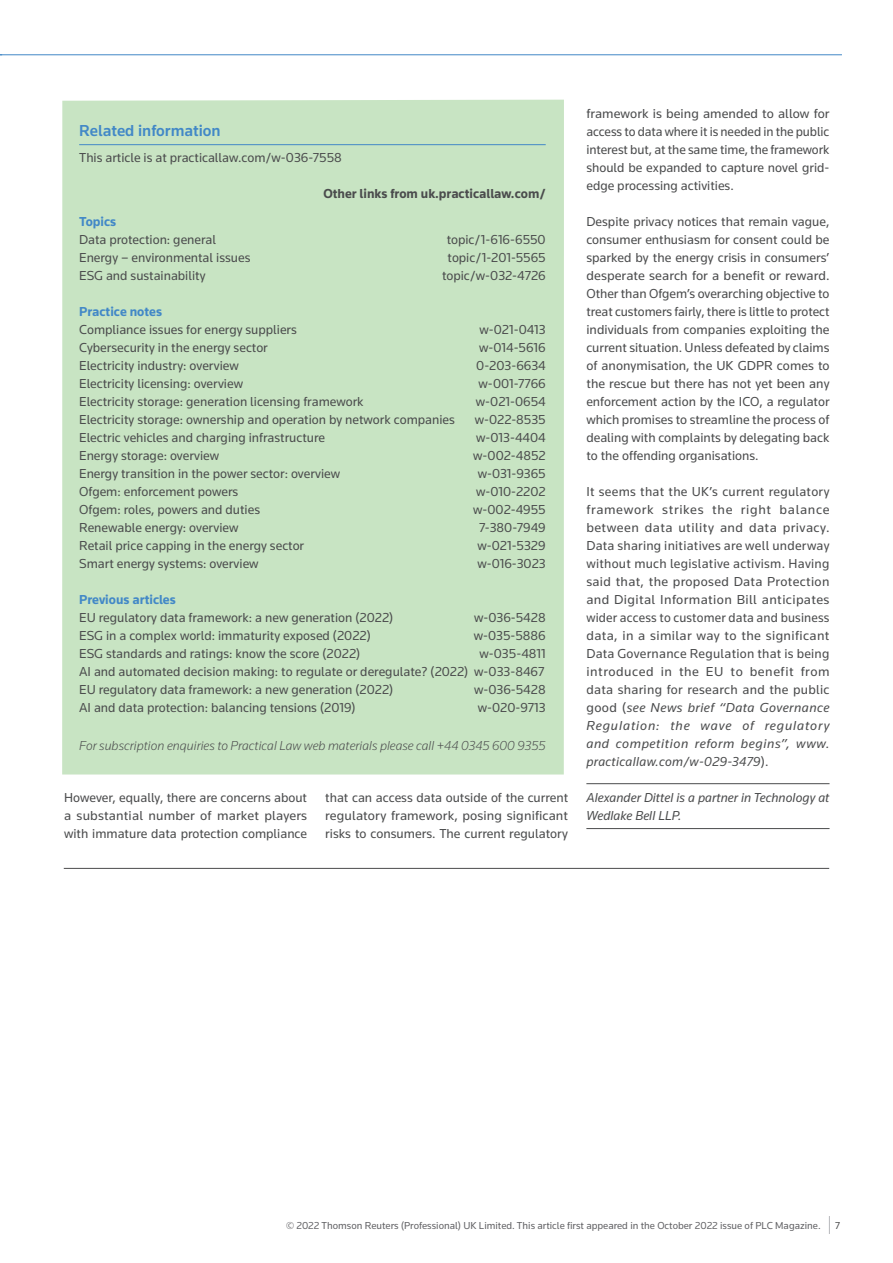
<style>
.page{position:relative;width:893px;height:1263px;background:#fff}
.page>*{position:absolute;margin:0;border:0;box-sizing:border-box;transform-origin:0 0}
.Feature_Box__Heading{font:500 16.5px "Knowledge";color:#4288c7}
.Feature__Body{font:13.5px/18px "Knowledge";color:#4b4c4d;text-align:justify}
.Feature__Body-2{font:italic 300 13.5px "Knowledge";color:#4b4c4d}
.Feature__End_referen{font:italic 13.5px/18px "Knowledge";color:#4b4c4d}
.Feature_Box__Body{font:13.5px "Knowledge";color:#4b4c4d}
.Feature__H2{font:700 13.5px "Knowledge";color:#4288c7}
.Feature__H2-2{font:700 13.5px "Knowledge";color:#4b4c4d}
.t1{font:10.5px "Knowledge";color:#636366}
.t2{font:10.5px "Knowledge";color:#4b4c4d}
.s1{font-style:italic}
</style>
<div class="page">
<svg style="left:829px;top:1216px;width:1px;height:18px"></svg>
<hr style="left:0;top:55px;width:842px;height:1px;background:#4288c7">
<hr style="left:586px;top:783px;width:243px;height:1px;background:#4b4c4d">
<hr style="left:586px;top:828px;width:243px;height:1px;background:#4b4c4d">
<div style="left:62px;top:100px;width:502px;height:674px;background:#c8e4c3"></div>
<hr style="left:79px;top:144px;width:467px;height:1px;background:#4288c7">
<hr style="left:64px;top:868px;width:765px;height:1px;background:#4b4c4d">
<p class="Feature_Box__Heading" style="left:79px;top:120px;width:143px">Related information</p>
<p class="Feature_Box__Body" style="left:79px;top:149px;width:264px">This article is at practicallaw.com/w-036-7558</p>
<p class="Feature__H2-2" style="left:323px;top:185px;width:224px">Other links from uk.practicallaw.com/</p>
<p class="Feature__H2" style="left:79px;top:213px;width:39px">Topics</p>
<p class="Feature__Body" style="left:79px;top:230px;width:138px">Data protection: general</p>
<p class="Feature__Body" style="left:447px;top:230px;width:101px">topic/1-616-6550</p>
<p class="Feature__Body" style="left:79px;top:248px;width:173px">Energy – environmental issues</p>
<p class="Feature__Body" style="left:448px;top:248px;width:100px">topic/1-201-5565</p>
<p class="Feature__Body" style="left:79px;top:266px;width:128px">ESG and sustainability</p>
<p class="Feature__Body" style="left:442px;top:266px;width:105px">topic/w-032-4726</p>
<p class="Feature__H2" style="left:79px;top:303px;width:84px">Practice notes</p>
<p class="Feature__Body" style="left:79px;top:320px;width:219px">Compliance issues for energy suppliers</p>
<p class="Feature__Body" style="left:479px;top:320px;width:68px">w-021-0413</p>
<p class="Feature__Body" style="left:79px;top:338px;width:190px">Cybersecurity in the energy sector</p>
<p class="Feature__Body" style="left:479px;top:338px;width:68px">w-014-5616</p>
<p class="Feature__Body" style="left:79px;top:356px;width:161px">Electricity industry: overview</p>
<p class="Feature__Body" style="left:476px;top:356px;width:71px">0-203-6634</p>
<p class="Feature__Body" style="left:79px;top:374px;width:165px">Electricity licensing: overview</p>
<p class="Feature__Body" style="left:479px;top:374px;width:69px">w-001-7766</p>
<p class="Feature__Body" style="left:79px;top:392px;width:286px">Electricity storage: generation licensing framework</p>
<p class="Feature__Body" style="left:476px;top:392px;width:71px">w-021-0654</p>
<p class="Feature__Body" style="left:79px;top:410px;width:377px">Electricity storage: ownership and operation by network companies</p>
<p class="Feature__Body" style="left:475px;top:410px;width:73px">w-022-8535</p>
<p class="Feature__Body" style="left:79px;top:428px;width:247px">Electric vehicles and charging infrastructure</p>
<p class="Feature__Body" style="left:476px;top:428px;width:71px">w-013-4404</p>
<p class="Feature__Body" style="left:79px;top:446px;width:142px">Energy storage: overview</p>
<p class="Feature__Body" style="left:473px;top:446px;width:74px">w-002-4852</p>
<p class="Feature__Body" style="left:79px;top:464px;width:263px">Energy transition in the power sector: overview</p>
<p class="Feature__Body" style="left:478px;top:464px;width:70px">w-031-9365</p>
<p class="Feature__Body" style="left:79px;top:482px;width:161px">Ofgem: enforcement powers</p>
<p class="Feature__Body" style="left:476px;top:482px;width:71px">w-010-2202</p>
<p class="Feature__Body" style="left:79px;top:500px;width:182px">Ofgem: roles, powers and duties</p>
<p class="Feature__Body" style="left:473px;top:500px;width:74px">w-002-4955</p>
<p class="Feature__Body" style="left:79px;top:518px;width:161px">Renewable energy: overview</p>
<p class="Feature__Body" style="left:479px;top:518px;width:68px">7-380-7949</p>
<p class="Feature__Body" style="left:79px;top:536px;width:227px">Retail price capping in the energy sector</p>
<p class="Feature__Body" style="left:477px;top:536px;width:70px">w-021-5329</p>
<p class="Feature__Body" style="left:79px;top:554px;width:181px">Smart energy systems: overview</p>
<p class="Feature__Body" style="left:477px;top:554px;width:70px">w-016-3023</p>
<p class="Feature__H2" style="left:79px;top:591px;width:98px">Previous articles</p>
<p class="Feature__Body" style="left:79px;top:608px;width:316px">EU regulatory data framework: a new generation (2022)</p>
<p class="Feature__Body" style="left:474px;top:608px;width:73px">w-036-5428</p>
<p class="Feature__Body" style="left:79px;top:626px;width:293px">ESG in a complex world: immaturity exposed (2022)</p>
<p class="Feature__Body" style="left:474px;top:626px;width:73px">w-035-5886</p>
<p class="Feature__Body" style="left:79px;top:644px;width:283px">ESG standards and ratings: know the score (2022)</p>
<p class="Feature__Body" style="left:479px;top:644px;width:68px">w-035-4811</p>
<p class="Feature__Body" style="left:79px;top:662px;width:467px">AI and automated decision making: to regulate or deregulate? (2022) w-033-8467</p>
<p class="Feature__Body" style="left:79px;top:680px;width:316px">EU regulatory data framework: a new generation (2022)</p>
<p class="Feature__Body" style="left:474px;top:680px;width:73px">w-036-5428</p>
<p class="Feature__Body" style="left:79px;top:698px;width:278px">AI and data protection: balancing tensions (2019)</p>
<p class="Feature__Body" style="left:478px;top:698px;width:69px">w-020-9713</p>
<p class="Feature__Body-2" style="left:79px;top:737px;width:468px">For subscription enquiries to Practical Law web materials please call +44 0345 600 9355</p>
<p class="Feature__Body" style="left:64px;top:788px;width:245px">However, equally, there are concerns about a substantial number of market players with immature data protection compliance</p>
<p class="Feature__Body" style="left:325px;top:788px;width:244px">that can access data outside of the current regulatory framework, posing significant risks to consumers. The current regulatory</p>
<p class="Feature__Body" style="left:586px;top:104px;width:245px">framework is being amended to allow for access to data where it is needed in the public interest but, at the same time, the framework should be expanded to capture novel grid&shy;edge processing activities.</p>
<p class="Feature__Body" style="left:586px;top:212px;width:245px">Despite privacy notices that remain vague, consumer enthusiasm for consent could be sparked by the energy crisis in consumers’ desperate search for a benefit or reward.<br>Other than Ofgem’s overarching objective to treat customers fairly, there is little to protect individuals from companies exploiting the current situation. Unless defeated by claims of anonymisation, the UK GDPR comes to the rescue but there has not yet been any enforcement action by the ICO, a regulator which promises to streamline the process of dealing with complaints by delegating back to the offending organisations.</p>
<p class="Feature__Body" style="left:586px;top:482px;width:245px">It seems that the UK’s current regulatory framework strikes the right balance between data utility and data privacy.<br>Data sharing initiatives are well underway without much legislative activism. Having said that, the proposed Data Protection and Digital Information Bill anticipates wider access to customer data and business data, in a similar way to the significant Data Governance Regulation that is being introduced in the EU to benefit from data sharing for research and the public good (<span class="s1">see News brief “Data Governance Regulation: the wave of regulatory and competition reform begins”, www. practicallaw.com/w-029-3479</span>).</p>
<p class="Feature__End_referen" style="left:586px;top:788px;width:245px">Alexander Dittel is a partner in Technology at<br>Wedlake Bell LLP.</p>
<p class="t1" style="left:286px;top:1219px;width:536px">© 2022 Thomson Reuters (Professional) UK Limited. This article first appeared in the October 2022 issue of PLC Magazine.</p>
<p class="t2" style="left:835px;top:1219px;width:6px">7</p>
</div>
